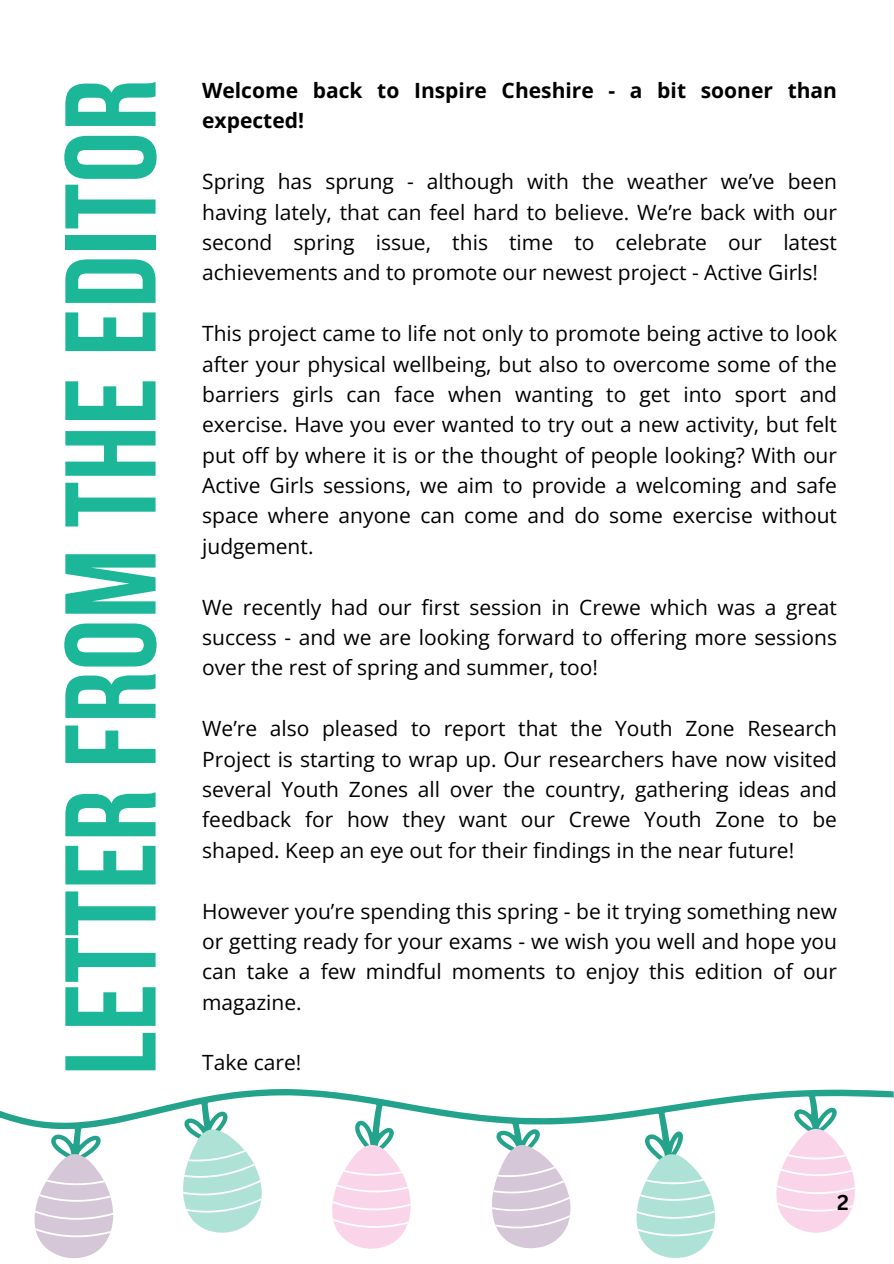
<style>
.page{position:relative;width:894px;height:1264px;background:#fff}
.page>*{position:absolute;margin:0;border:0;box-sizing:border-box;transform-origin:0 0}
.t1{font:700 128.7px "Bebas Neue";letter-spacing:.005em;color:#1bb798}
.t2{font:21px/30.5px "Open Sans";color:#000;text-align:justify}
.t3{font:700 21px/30.3px "Open Sans";color:#000}
.t4{font:700 21px "Canva Sans";color:#000}
</style>
<div class="page">
<svg style="left:0;top:1089px;width:893px;height:55px"></svg>
<svg style="left:183px;top:1129px;width:519px;height:129px"></svg>
<svg style="left:34px;top:1144px;width:536px;height:115px"></svg>
<svg style="left:331px;top:1128px;width:523px;height:121px"></svg>
<svg style="left:35px;top:1150px;width:819px;height:89px"></svg>
<p class="t1" style="left:59px;top:1075px;width:997px;rotate:-90deg">LETTER FROM THE EDITOR</p>
<h1 class="t3" style="left:202px;top:75px;width:636px">Welcome back to Inspire Cheshire - a bit sooner than expected!</h1>
<h2 class="t2" style="left:202px;top:166px;width:636px">Spring has sprung - although with the weather we’ve been having lately, that can feel hard to believe. We’re back with our second spring issue, this time to celebrate our latest achievements and to promote our newest project - Active Girls!</h2>
<p class="t2" style="left:202px;top:318px;width:636px">This project came to life not only to promote being active to look after your physical wellbeing, but also to overcome some of the barriers girls can face when wanting to get into sport and exercise. Have you ever wanted to try out a new activity, but felt put off by where it is or the thought of people looking? With our Active Girls sessions, we aim to provide a welcoming and safe space where anyone can come and do some exercise without judgement.</p>
<p class="t2" style="left:202px;top:591px;width:636px">We recently had our first session in Crewe which was a great success - and we are looking forward to offering more sessions over the rest of spring and summer, too!</p>
<p class="t2" style="left:202px;top:712px;width:636px">We’re also pleased to report that the Youth Zone Research Project is starting to wrap up. Our researchers have now visited several Youth Zones all over the country, gathering ideas and feedback for how they want our Crewe Youth Zone to be shaped. Keep an eye out for their findings in the near future!</p>
<p class="t2" style="left:202px;top:895px;width:636px">However you’re spending this spring - be it trying something new or getting ready for your exams - we wish you well and hope you can take a few mindful moments to enjoy this edition of our magazine.</p>
<p class="t2" style="left:202px;top:1047px;width:101px">Take care!</p>
<p class="t4" style="left:836px;top:1187px;width:13px">2</p>
</div>
